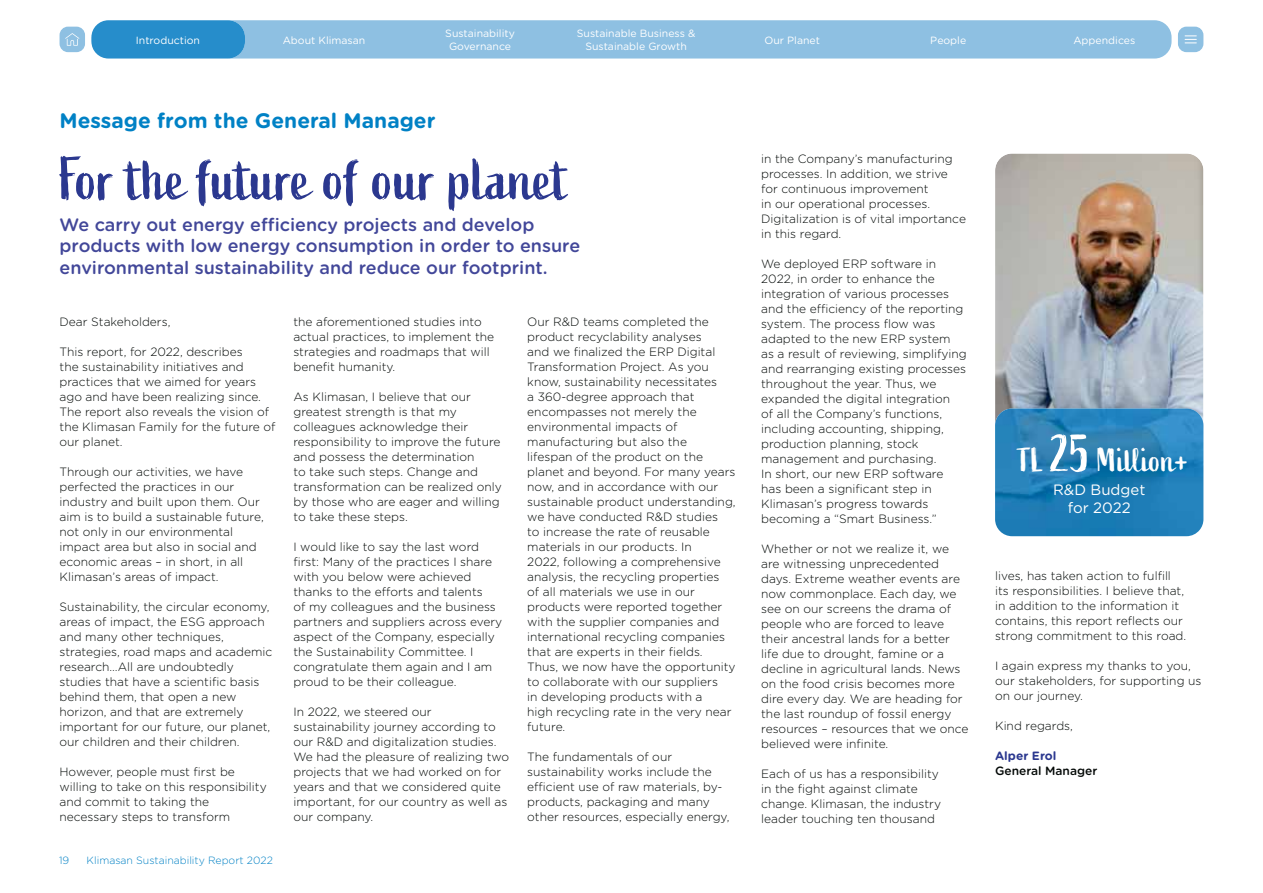
<style>
.page{position:relative;width:1263px;height:893px;background:#fff}
.page>*{position:absolute;margin:0;border:0;box-sizing:border-box;transform-origin:0 0}
.t1{font:60px "Active";color:#2b388f}
.t2{font:33px "Active";color:#fff}
.t3{font:700 21px "Gotham Rounded";color:#0081c5}
.t4{font:500 18px/21.6px "Gotham Rounded";color:#424799}
.t5{font:15px/18px "Gotham Rounded";color:#fff;text-align:center}
.t6{font:300 12px/15px "Gotham Rounded";color:#030806}
.t7{font:500 12px "Gotham Rounded";color:#030806}
.t8{font:700 12px "Gotham Rounded";color:#2b388f}
.t9{font:10.5px/12.6px "Gotham Rounded";color:#fff;text-align:center}
.t10{font:300 10.5px "Gotham Rounded";color:#0081c5}
.s1{font-size:52.5px}
</style>
<div class="page">
<div style="left:232px;top:20px;width:939px;height:39px;background:#8ec0e2"></div>
<div style="left:91px;top:20px;width:154px;height:39px;background:#268dcb;border-radius:17px"></div>
<div style="left:60px;top:27px;width:25px;height:25px;background:#8ec0e2;border-radius:9px"></div>
<svg style="left:65px;top:33px;width:14px;height:13px"></svg>
<div style="left:1178px;top:27px;width:25px;height:25px;background:#8ec0e2;border-radius:9px"></div>
<svg style="left:1185px;top:36px;width:11px;height:8px"></svg>
<img style="left:995px;top:153px;width:208px;height:255px">
<img style="left:995px;top:408px;width:208px;height:128px">
<p class="t9" style="left:136px;top:34px;width:66px">Introduction</p>
<p class="t9" style="left:283px;top:34px;width:84px">About Klimasan</p>
<p class="t9" style="left:445px;top:28px;width:71px">Sustainability<br>Governance</p>
<p class="t9" style="left:577px;top:28px;width:120px">Sustainable Business &amp;<br>Sustainable Growth</p>
<p class="t9" style="left:764px;top:34px;width:57px">Our Planet</p>
<p class="t9" style="left:1073px;top:34px;width:63px">Appendices</p>
<p class="t9" style="left:930px;top:34px;width:37px">People</p>
<h3 class="t3" style="left:60px;top:111px;width:378px">Message from the General Manager</h3>
<h1 class="t1" style="left:60px;top:162px;width:511px">For the future of our planet</h1>
<h3 class="t4" style="left:60px;top:214px;width:522px">We carry out energy efficiency projects and develop products with low energy consumption in order to ensure environmental sustainability and reduce our footprint.</h3>
<p class="t6" style="left:60px;top:314px;width:112px">Dear Stakeholders,</p>
<p class="t6" style="left:60px;top:344px;width:217px">This report, for 2022, describes<br>the sustainability initiatives and practices that we aimed for years ago and have been realizing since.<br>The report also reveals the vision of the Klimasan Family for the future of our planet.</p>
<p class="t6" style="left:60px;top:464px;width:206px">Through our activities, we have perfected the practices in our industry and built upon them. Our aim is to build a sustainable future, not only in our environmental impact area but also in social and economic areas – in short, in all<br>Klimasan’s areas of impact.</p>
<p class="t6" style="left:60px;top:599px;width:214px">Sustainability, the circular economy, areas of impact, the ESG approach and many other techniques, strategies, road maps and academic research…All are undoubtedly studies that have a scientific basis behind them, that open a new horizon, and that are extremely important for our future, our planet, our children and their children.</p>
<p class="t6" style="left:60px;top:764px;width:209px">However, people must first be willing to take on this responsibility and commit to taking the necessary steps to transform</p>
<p class="t10" style="left:59px;top:855px;width:12px">19</p>
<p class="t10" style="left:87px;top:855px;width:188px">Klimasan Sustainability Report 2022</p>
<p class="t6" style="left:293px;top:314px;width:202px">the aforementioned studies into actual practices, to implement the strategies and roadmaps that will benefit humanity.</p>
<p class="t6" style="left:293px;top:389px;width:210px">As Klimasan, I believe that our greatest strength is that my colleagues acknowledge their responsibility to improve the future and possess the determination<br>to take such steps. Change and transformation can be realized only by those who are eager and willing to take these steps.</p>
<p class="t6" style="left:293px;top:539px;width:210px">I would like to say the last word first: Many of the practices I share with you below were achieved thanks to the efforts and talents<br>of my colleagues and the business partners and suppliers across every aspect of the Company, especially the Sustainability Committee. I congratulate them again and I am proud to be their colleague.</p>
<p class="t6" style="left:293px;top:704px;width:217px">In 2022, we steered our sustainability journey according to our R&amp;D and digitalization studies.<br>We had the pleasure of realizing two projects that we had worked on for years and that we considered quite important, for our country as well as our company.</p>
<p class="t6" style="left:527px;top:314px;width:210px">Our R&amp;D teams completed the product recyclability analyses<br>and we finalized the ERP Digital<br>Transformation Project. As you know, sustainability necessitates<br>a 360-degree approach that encompasses not merely the environmental impacts of manufacturing but also the<br>lifespan of the product on the planet and beyond. For many years now, and in accordance with our sustainable product understanding, we have conducted R&amp;D studies<br>to increase the rate of reusable materials in our products. In<br>2022, following a comprehensive analysis, the recycling properties<br>of all materials we use in our products were reported together with the supplier companies and international recycling companies that are experts in their fields.<br>Thus, we now have the opportunity to collaborate with our suppliers<br>in developing products with a<br>high recycling rate in the very near future.</p>
<p class="t6" style="left:527px;top:749px;width:204px">The fundamentals of our sustainability works include the efficient use of raw materials, by&shy;products, packaging and many other resources, especially energy,</p>
<p class="t6" style="left:761px;top:151px;width:206px">in the Company’s manufacturing processes. In addition, we strive for continuous improvement<br>in our operational processes.<br>Digitalization is of vital importance in this regard.</p>
<p class="t6" style="left:761px;top:256px;width:207px">We deployed ERP software in<br>2022, in order to enhance the integration of various processes and the efficiency of the reporting system. The process flow was adapted to the new ERP system<br>as a result of reviewing, simplifying and rearranging existing processes throughout the year. Thus, we expanded the digital integration<br>of all the Company’s functions, including accounting, shipping, production planning, stock management and purchasing.<br>In short, our new ERP software<br>has been a significant step in<br>Klimasan’s progress towards becoming a “Smart Business.”</p>
<p class="t6" style="left:761px;top:541px;width:209px">Whether or not we realize it, we are witnessing unprecedented days. Extreme weather events are now commonplace. Each day, we see on our screens the drama of people who are forced to leave their ancestral lands for a better life due to drought, famine or a decline in agricultural lands. News on the food crisis becomes more dire every day. We are heading for the last roundup of fossil energy resources – resources that we once believed were infinite.</p>
<p class="t6" style="left:761px;top:766px;width:181px">Each of us has a responsibility in the fight against climate change. Klimasan, the industry leader touching ten thousand</p>
<h2 class="t2" style="left:1018px;top:451px;width:173px">TL <span class="s1">25</span> Million+</h2>
<p class="t5" style="left:1053px;top:482px;width:94px">R&amp;D Budget for 2022</p>
<p class="t6" style="left:995px;top:568px;width:193px">lives, has taken action to fulfill its responsibilities. I believe that, in addition to the information it contains, this report reflects our strong commitment to this road.</p>
<p class="t6" style="left:995px;top:658px;width:208px">I again express my thanks to you, our stakeholders, for supporting us on our journey.</p>
<p class="t6" style="left:995px;top:718px;width:79px">Kind regards,</p>
<p class="t8" style="left:995px;top:750px;width:63px">Alper Erol</p>
<p class="t7" style="left:995px;top:765px;width:104px">General Manager</p>
</div>
